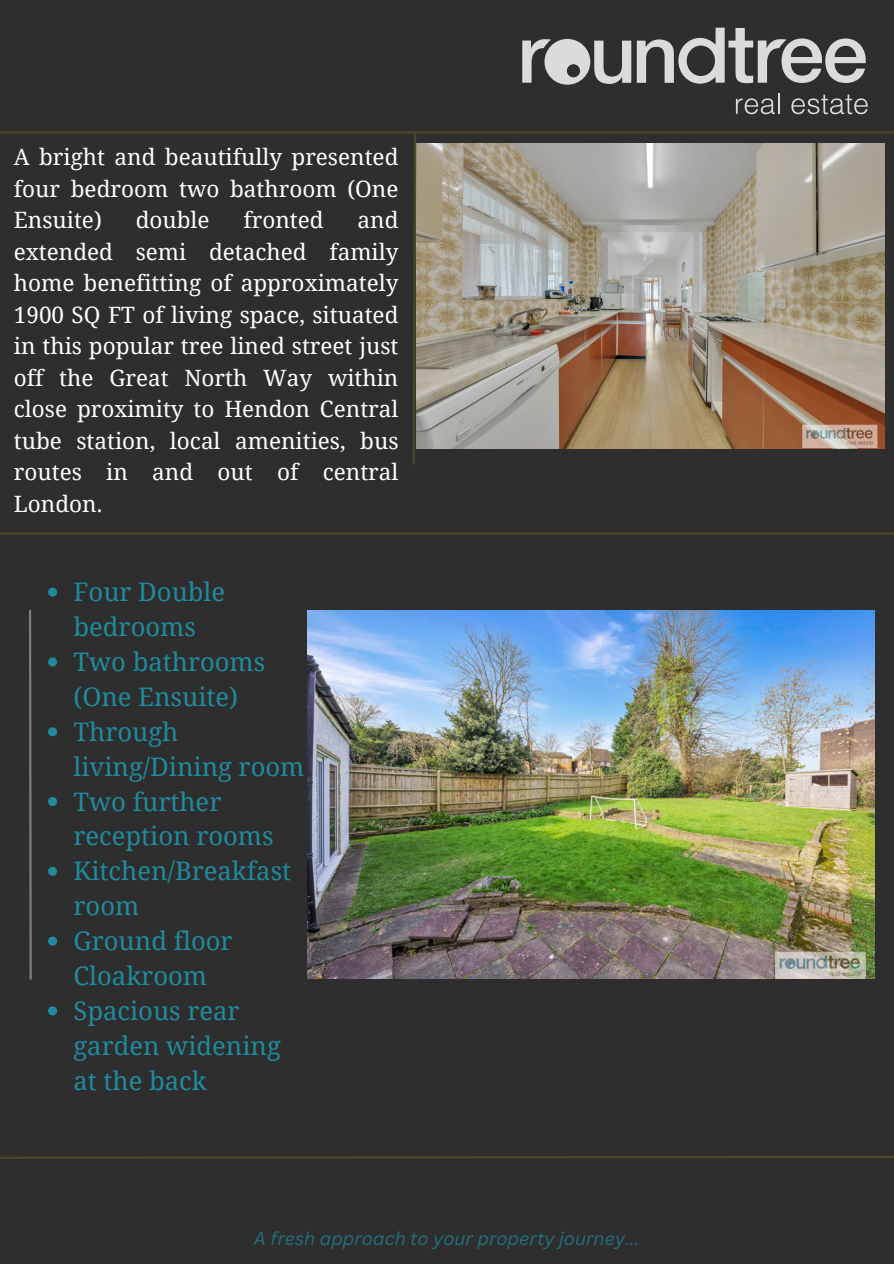
<style>
.page{position:relative;width:894px;height:1264px;background:#fff}
.page>*{position:absolute;margin:0;border:0;box-sizing:border-box;transform-origin:0 0}
.t1{font:25.5px/34.8px "Noto Serif";color:#1f8b9d}
.t2{font:22.5px/31.5px "Noto Serif";color:#fff;text-align:justify}
.t3{font:italic 18px "Canva Sans";color:#1f8b9d}
</style>
<div class="page">
<div style="left:0;top:0;width:893px;height:1263px;background:#2e2e2e"></div>
<svg style="left:735px;top:98px;width:39px;height:16px"></svg>
<hr style="left:777px;top:93px;width:2px;height:21px;background:#dbdbdb">
<svg style="left:791px;top:95px;width:76px;height:19px"></svg>
<svg style="left:522px;top:28px;width:343px;height:57px"></svg>
<hr style="left:0;top:532px;width:893px;height:3px;background:#4b462c">
<img style="left:417px;top:144px;width:467px;height:304px">
<svg style="left:411px;top:133px;width:6px;height:332px"></svg>
<hr style="left:0;top:131px;width:893px;height:2px;background:#4b462c">
<svg style="left:29px;top:610px;width:3px;height:370px"></svg>
<svg style="left:48px;top:587px;width:9px;height:9px"></svg>
<svg style="left:48px;top:657px;width:9px;height:9px"></svg>
<svg style="left:48px;top:727px;width:9px;height:9px"></svg>
<svg style="left:48px;top:797px;width:9px;height:9px"></svg>
<svg style="left:48px;top:866px;width:9px;height:9px"></svg>
<svg style="left:48px;top:936px;width:9px;height:9px"></svg>
<svg style="left:48px;top:1006px;width:9px;height:9px"></svg>
<img style="left:307px;top:610px;width:567px;height:369px">
<svg style="left:0;top:1156px;width:893px;height:3px"></svg>
<p class="t2" style="left:14px;top:140px;width:386px">A bright and beautifully presented four bedroom two bathroom (One Ensuite)</p>
<p class="t2" style="left:136px;top:203px;width:75px">double</p>
<p class="t2" style="left:243px;top:203px;width:82px">fronted</p>
<p class="t2" style="left:14px;top:203px;width:386px;text-indent:343px">and extended semi detached family home benefitting of approximately 1900 SQ FT of living space, situated in this popular tree lined street just off the Great North Way within close proximity to Hendon Central tube station, local amenities, bus routes in and out of central London.</p>
<p class="t1" style="left:73px;top:574px;width:153px">Four Double bedrooms</p>
<h2 class="t1" style="left:73px;top:643px;width:193px">Two bathrooms (One Ensuite)</h2>
<p class="t1" style="left:73px;top:713px;width:232px">Through living/Dining room</p>
<p class="t1" style="left:73px;top:783px;width:201px">Two further reception rooms</p>
<p class="t1" style="left:73px;top:853px;width:219px">Kitchen/Breakfast room</p>
<p class="t1" style="left:73px;top:922px;width:160px">Ground floor<br>Cloakroom</p>
<p class="t1" style="left:73px;top:992px;width:209px">Spacious rear garden widening at the back</p>
<p class="t3" style="left:254px;top:1225px;width:387px">A fresh approach to your property journey...</p>
</div>
